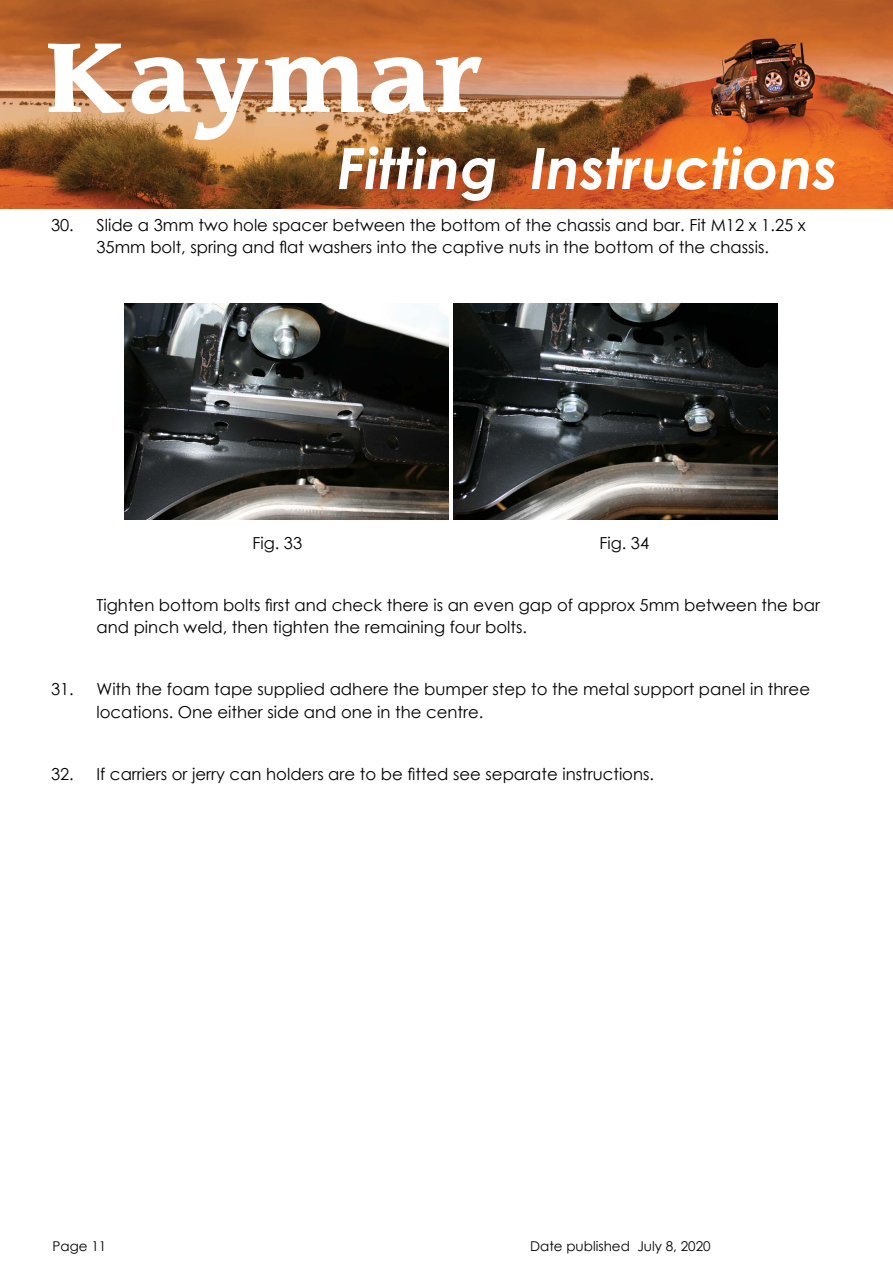
<style>
.page{position:relative;width:893px;height:1263px;background:#fff}
.page>*{position:absolute;margin:0;border:0;box-sizing:border-box;transform-origin:0 0}
.t1{font:700 96px "Leawood";color:#fff}
.t2{font:italic 700 57px "Century Gothic";color:#fff}
.t3{font:16.5px/22.5px "Century Gothic";color:#000}
.t4{font:13.5px "Century Gothic";color:#000}
</style>
<div class="page">
<img style="left:0;top:1px;width:893px;height:208px">
<img style="left:124px;top:304px;width:324px;height:216px">
<img style="left:453px;top:303px;width:324px;height:216px">
<h1 class="t1" style="left:44px;top:23px;width:443px">Kaymar</h1>
<h2 class="t2" style="left:337px;top:125px;width:502px">Fitting Instructions</h2>
<p class="t3" style="left:51px;top:213px;width:756px;text-align:center">30. Slide a 3mm two hole spacer between the bottom of the chassis and bar. Fit M12 x 1.25 x<br>35mm bolt, spring and flat washers into the captive nuts in the bottom of the chassis.</p>
<p class="t3" style="left:252px;top:531px;width:51px">Fig. 33</p>
<p class="t3" style="left:599px;top:531px;width:51px">Fig. 34</p>
<p class="t3" style="left:97px;top:593px;width:725px">Tighten bottom bolts first and check there is an even gap of approx 5mm between the bar and pinch weld, then tighten the remaining four bolts.</p>
<p class="t3" style="left:97px;top:678px;width:715px;text-indent:-45px">31. With the foam tape supplied adhere the bumper step to the metal support panel in three locations. One either side and one in the centre.</p>
<p class="t3" style="left:51px;top:762px;width:605px">32. If carriers or jerry can holders are to be fitted see separate instructions.</p>
<p class="t4" style="left:53px;top:1237px;width:55px">Page 11</p>
<p class="t4" style="left:530px;top:1237px;width:182px">Date published July 8, 2020</p>
</div>
